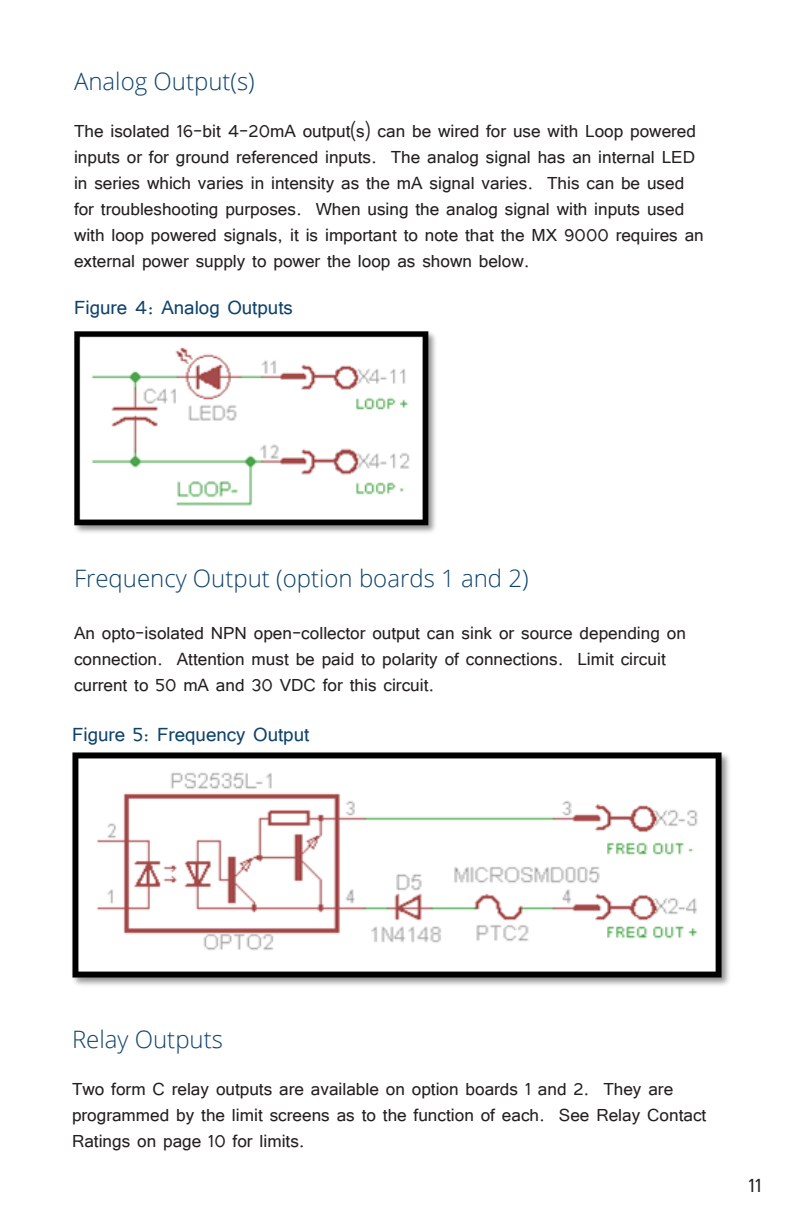
<style>
.page{position:relative;width:792px;height:1224px;background:#fff}
.page>*{position:absolute;margin:0;border:0;box-sizing:border-box;transform-origin:0 0}
.Subhead_line_red{font:300 24px "Open Sans";color:#0f436b}
.Illustration_title{font:24px "Tunga";color:#0f436b}
.t1{font:24px "Tunga";color:#231f20}
.content_body_g{font:22px/26px "Tunga";color:#231f20}
</style>
<div class="page">
<img style="left:74px;top:331px;width:362px;height:202px">
<img style="left:72px;top:752px;width:657px;height:233px">
<p class="Subhead_line_red" style="left:74px;top:65px;width:182px">Analog Output(s)</p>
<p class="content_body_g" style="left:74px;top:117px;width:631px">The isolated 16-bit 4-20mA output(s) can be wired for use with Loop powered inputs or for ground referenced inputs. The analog signal has an internal LED in series which varies in intensity as the mA signal varies. This can be used for troubleshooting purposes. When using the analog signal with inputs used with loop powered signals, it is important to note that the MX 9000 requires an external power supply to power the loop as shown below.</p>
<p class="Illustration_title" style="left:74px;top:292px;width:220px">Figure 4: Analog Outputs</p>
<p class="Subhead_line_red" style="left:74px;top:562px;width:456px">Frequency Output (option boards 1 and 2)</p>
<p class="content_body_g" style="left:74px;top:619px;width:613px">An opto-isolated NPN open-collector output can sink or source depending on connection. Attention must be paid to polarity of connections. Limit circuit current to 50 mA and 30 VDC for this circuit.</p>
<p class="Illustration_title" style="left:72px;top:718px;width:239px">Figure 5: Frequency Output</p>
<p class="Subhead_line_red" style="left:72px;top:1023px;width:153px">Relay Outputs</p>
<p class="content_body_g" style="left:72px;top:1075px;width:636px">Two form C relay outputs are available on option boards 1 and 2. They are programmed by the limit screens as to the function of each. See Relay Contact<br>Ratings on page 10 for limits.</p>
<p class="t1" style="left:748px;top:1170px;width:15px">11</p>
</div>
